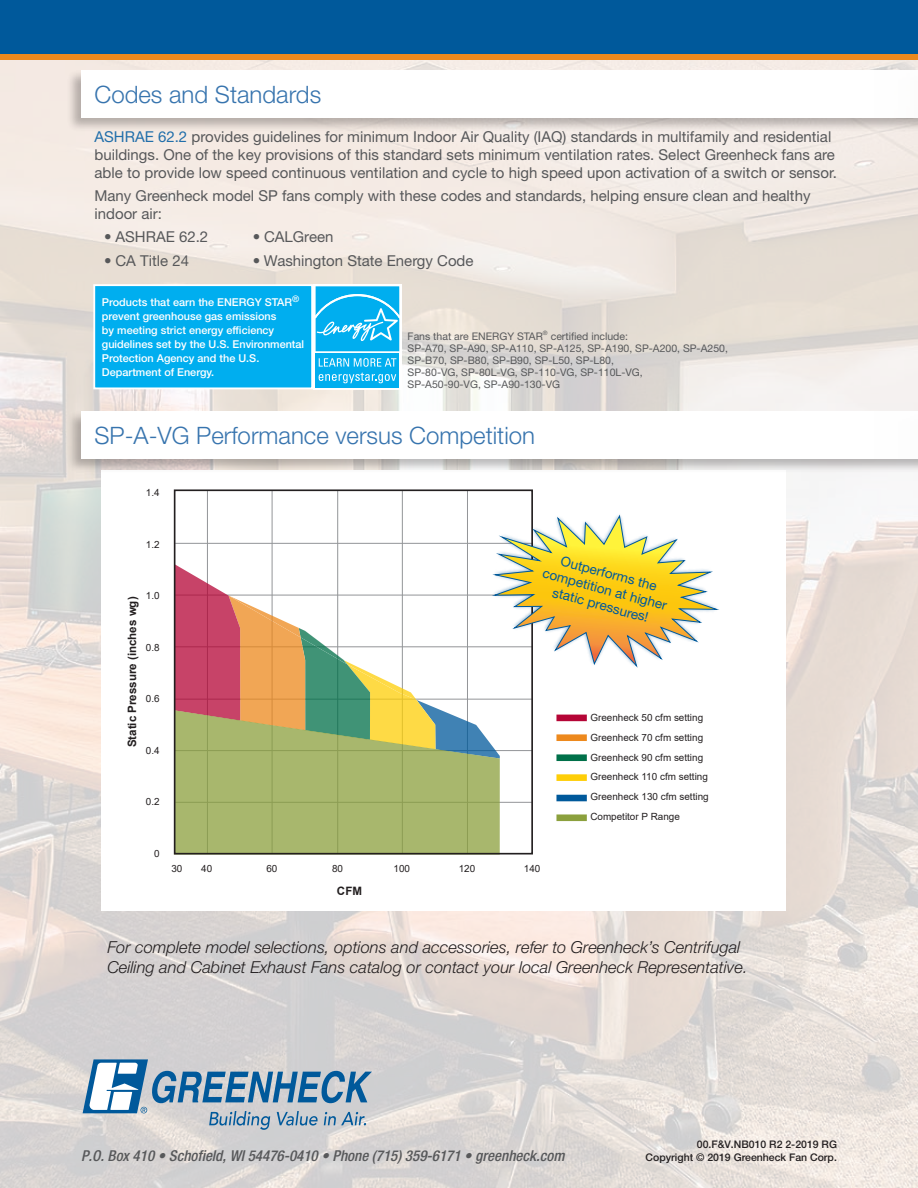
<style>
.page{position:relative;width:918px;height:1188px;background:#fff}
.page>*{position:absolute;margin:0;border:0;box-sizing:border-box;transform-origin:0 0}
.t1{font:300 24px "Helvetica Neue LT Std";color:#3774ae}
.t2{font:italic 300 16.5px/19.8px "Helvetica Neue LT Std";color:#231f20}
.t3{font:15px/18px "Helvetica Neue LT Std";color:#57585a}
.t4{font:italic 500 condensed 15px "Helvetica Neue LT Std";color:#57585a}
.t5{font:13.5px/16.2px "Helvetica Neue LT Std";color:#00599b;text-align:center}
.t6{font:700 11.55px "Arial";color:#231f20}
.t7{font:500 10.8px/14px "Helvetica Neue LT Std";color:#fff}
.t8{font:10.5px/12px "Helvetica Neue LT Std";color:#57585a}
.t9{font:500 10.5px/13.5px "Helvetica Neue LT Std";color:#231f20;text-align:right}
.t10{font:9.9px/19.8px "Arial";color:#231f20}
.s1{color:#216eaa}
</style>
<div class="page">
<img style="left:0;top:60px;width:918px;height:1128px">
<div style="left:94px;top:285px;width:218px;height:103px;background:#00aeef"></div>
<div style="left:93px;top:284px;width:220px;height:105px;border:2px solid #fff"></div>
<svg style="left:313px;top:284px;width:88px;height:105px"></svg>
<div style="left:316px;top:353px;width:83px;height:34px;background:#00aeef"></div>
<svg style="left:316px;top:286px;width:83px;height:65px;background:#23b9f1"></svg>
<svg style="left:319px;top:358px;width:77px;height:25px"></svg>
<div style="left:0;top:0;width:918px;height:54px;background:#00599b"></div>
<div style="left:0;top:54px;width:918px;height:6px;background:#ed891d"></div>
<svg style="left:83px;top:1059px;width:289px;height:71px;background:#9fb5c6"></svg>
<div style="left:66px;top:69px;width:852px;height:64px;background:#231f20;opacity:.3"></div>
<div style="left:81px;top:70px;width:837px;height:48px;background:#fff"></div>
<div style="left:102px;top:470px;width:684px;height:441px;background:#fff"></div>
<hr style="left:207px;top:491px;width:1px;height:362px;background:#939598">
<hr style="left:272px;top:491px;width:1px;height:362px;background:#939598">
<hr style="left:337px;top:491px;width:1px;height:362px;background:#939598">
<hr style="left:402px;top:491px;width:1px;height:362px;background:#939598">
<hr style="left:467px;top:491px;width:1px;height:362px;background:#939598">
<hr style="left:175px;top:802px;width:357px;height:1px;background:#939598">
<div style="left:560px;top:754px;width:24px;height:7px;background:#007049"></div>
<div style="left:560px;top:774px;width:24px;height:7px;background:#fece08"></div>
<div style="left:560px;top:795px;width:24px;height:6px;background:#00599b"></div>
<div style="left:560px;top:814px;width:24px;height:7px;background:#8ba03d"></div>
<div style="left:177px;top:758px;width:323px;height:94px;background:#a8b76d"></div>
<div style="left:174px;top:489px;width:359px;height:366px;border:2px solid #231f20"></div>
<img style="left:476px;top:489px;width:145px;height:27px">
<svg style="left:175px;top:516px;width:544px;height:242px"></svg>
<div style="left:66px;top:410px;width:852px;height:64px;background:#231f20;opacity:.3"></div>
<div style="left:81px;top:411px;width:837px;height:48px;background:#fff"></div>
<h1 class="t1" style="left:94px;top:79px;width:228px">Codes and Standards</h1>
<p class="t3" style="left:94px;top:127px;width:744px"><span class="s1">ASHRAE 62.2</span> provides guidelines for minimum Indoor Air Quality (IAQ) standards in multifamily and residential buildings. One of the key provisions of this standard sets minimum ventilation rates. Select Greenheck fans are able to provide low speed continuous ventilation and cycle to high speed upon activation of a switch or sensor.</p>
<p class="t3" style="left:94px;top:186px;width:718px">Many Greenheck model SP fans comply with these codes and standards, helping ensure clean and healthy indoor air:</p>
<p class="t3" style="left:104px;top:228px;width:106px">• ASHRAE 62.2</p>
<p class="t3" style="left:253px;top:228px;width:82px">• CALGreen</p>
<p class="t3" style="left:104px;top:251px;width:86px">• CA Title 24</p>
<p class="t3" style="left:253px;top:251px;width:222px">• Washington State Energy Code</p>
<p class="t7" style="left:102px;top:295px;width:204px">Products that earn the ENERGY STAR<sup>® </sup>prevent greenhouse gas emissions<br>by meeting strict energy efficiency guidelines set by the U.S. Environmental Protection Agency and the U.S.<br>Department of Energy.</p>
<p class="t8" style="left:408px;top:330px;width:322px">Fans that are ENERGY STAR<sup>®</sup> certified include:<br>SP-A70, SP-A90, SP-A110, SP-A125, SP-A190, SP-A200, SP-A250, SP-B70, SP-B80, SP-B90, SP-L50, SP-L80,<br>SP-80-VG, SP-80L-VG, SP-110-VG, SP-110L-VG,<br>SP-A50-90-VG, SP-A90-130-VG</p>
<h1 class="t1" style="left:94px;top:420px;width:442px">SP-A-VG Performance versus Competition</h1>
<p class="t10" style="left:146px;top:483px;width:15px">1.4</p>
<p class="t10" style="left:146px;top:534px;width:15px">1.2</p>
<p class="t10" style="left:146px;top:586px;width:15px">1.0</p>
<p class="t6" style="left:124px;top:747px;width:152px;rotate:-90deg">Static Pressure (inches wg)</p>
<p class="t10" style="left:146px;top:637px;width:15px">0.8</p>
<p class="t10" style="left:146px;top:689px;width:15px">0.6</p>
<p class="t10" style="left:146px;top:740px;width:15px">0.4</p>
<p class="t10" style="left:146px;top:792px;width:15px">0.2</p>
<p class="t10" style="left:154px;top:844px;width:7px">0</p>
<p class="t5" style="left:549px;top:549px;width:130px;rotate:15deg">Outperforms the competition at higher static pressures!</p>
<p class="t10" style="left:171px;top:858px;width:13px">30</p>
<p class="t10" style="left:201px;top:858px;width:13px">40</p>
<p class="t10" style="left:266px;top:858px;width:13px">60</p>
<p class="t10" style="left:332px;top:858px;width:13px">80</p>
<p class="t10" style="left:394px;top:858px;width:18px">100</p>
<p class="t10" style="left:459px;top:858px;width:18px">120</p>
<p class="t10" style="left:524px;top:858px;width:18px">140</p>
<p class="t6" style="left:337px;top:883px;width:27px">CFM</p>
<p class="t10" style="left:590px;top:708px;width:120px">Greenheck 50 cfm setting<br>Greenheck 70 cfm setting<br>Greenheck 90 cfm setting<br>Greenheck 110 cfm setting<br>Greenheck 130 cfm setting<br>Competitor P Range</p>
<p class="t2" style="left:107px;top:937px;width:642px">For complete model selections, options and accessories, refer to Greenheck’s Centrifugal<br>Ceiling and Cabinet Exhaust Fans catalog or contact your local Greenheck Representative.</p>
<p class="t4" style="left:81px;top:1147px;width:485px">P.O. Box 410 • Schofield, WI 54476-0410 • Phone (715) 359-6171 • greenheck.com</p>
<p class="t9" style="left:646px;top:1137px;width:193px">00.F&amp;V.NB010 R2 2-2019 RG<br>Copyright © 2019 Greenheck Fan Corp.</p>
</div>
